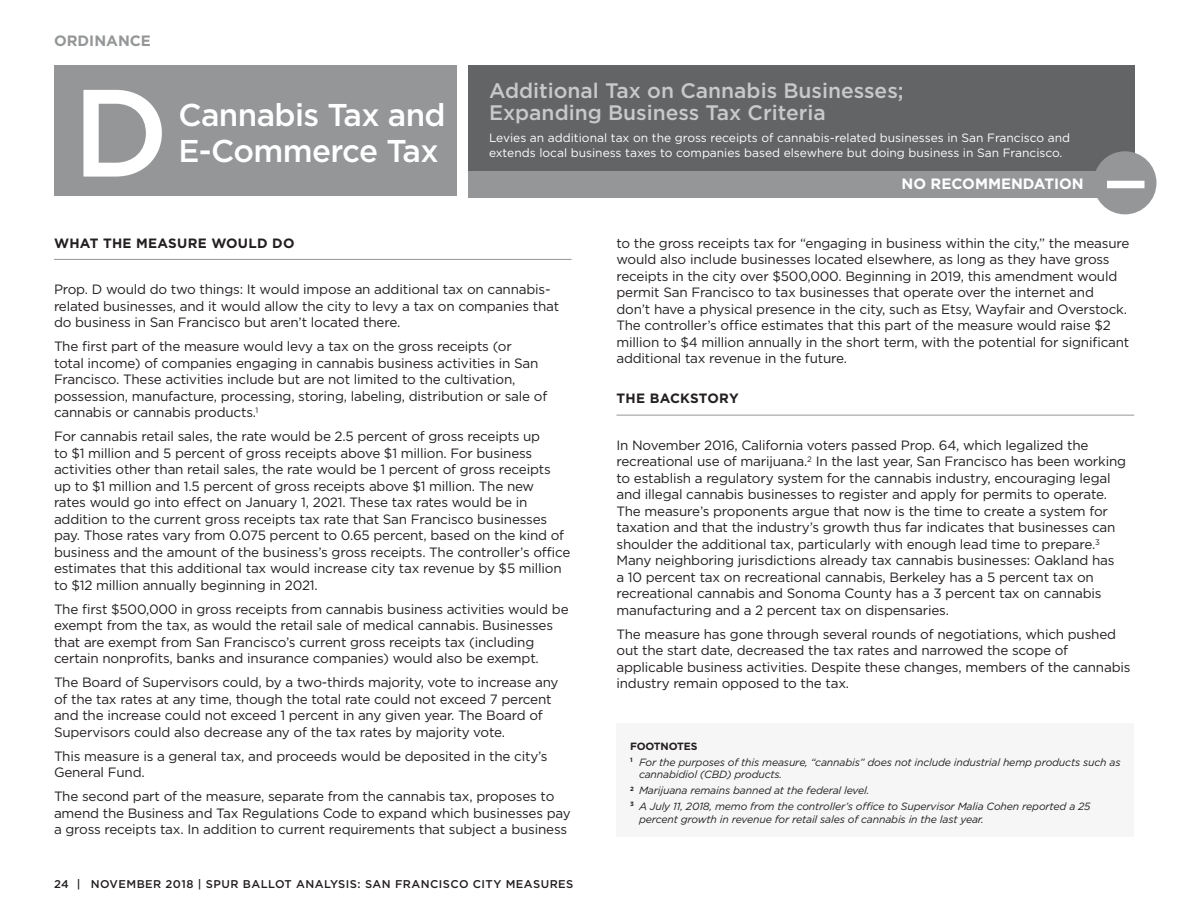
<style>
.page{position:relative;width:1188px;height:918px;background:#fff}
.page>*{position:absolute;margin:0;border:0;box-sizing:border-box;transform-origin:0 0}
.t1{font:500 123.9px "Gotham";color:#fff}
.t2{font:500 31.5px/36px "Gotham";letter-spacing:-.02em;color:#fff}
.t3{font:500 21px/22.5px "Gotham";color:#c7c9cb}
.t4{font:700 15px "Gotham";color:#fff}
.t5{font:700 15px "Gotham";color:#949698}
.t6{font:13.5px/16.5px "Gotham";letter-spacing:-.015em;color:#231f20}
.t7{font:700 13.5px "Gotham";letter-spacing:.02em;color:#231f20}
.t8{font:12px/15px "Gotham";color:#fff}
.t9{font:500 11.25px "Gotham";letter-spacing:.04em;color:#231f20}
.t10{font:italic 10.5px/15.8px "Gotham";letter-spacing:-.015em;color:#231f20}
.s1{font-weight:700;font-style:normal}
</style>
<div class="page">
<div style="left:468px;top:66px;width:666px;height:130px;background:#636466"></div>
<div style="left:54px;top:66px;width:403px;height:130px;background:#949698"></div>
<div style="left:1093px;top:151px;width:63px;height:63px;background:#949698;border-radius:50%"></div>
<div style="left:468px;top:171px;width:632px;height:27px;background:#949698"></div>
<div style="left:1107px;top:181px;width:37px;height:7px;background:#fff"></div>
<hr style="left:617px;top:415px;width:517px;height:1px;background:#949698">
<hr style="left:54px;top:259px;width:518px;height:1px;background:#949698">
<div style="left:616px;top:724px;width:518px;height:113px;background:#f6f6f7"></div>
<p class="t5" style="left:54px;top:31px;width:99px">ORDINANCE</p>
<h1 class="t1" style="left:72px;top:52px;width:98px">D</h1>
<h2 class="t2" style="left:178px;top:96px;width:269px">Cannabis Tax and<br>E-Commerce Tax</h2>
<h3 class="t3" style="left:489px;top:79px;width:416px">Additional Tax on Cannabis Businesses;<br>Expanding Business Tax Criteria</h3>
<p class="t8" style="left:489px;top:130px;width:583px">Levies an additional tax on the gross receipts of cannabis-related businesses in San Francisco and extends local business taxes to companies based elsewhere but doing business in San Francisco.</p>
<p class="t4" style="left:902px;top:174px;width:184px">NO RECOMMENDATION</p>
<p class="t7" style="left:54px;top:234px;width:242px">WHAT THE MEASURE WOULD DO</p>
<p class="t6" style="left:54px;top:281px;width:507px">Prop. D would do two things: It would impose an additional tax on cannabis&shy;related businesses, and it would allow the city to levy a tax on companies that do business in San Francisco but aren’t located there.</p>
<p class="t6" style="left:54px;top:338px;width:495px">The first part of the measure would levy a tax on the gross receipts (or<br>total income) of companies engaging in cannabis business activities in San Francisco. These activities include but are not limited to the cultivation, possession, manufacture, processing, storing, labeling, distribution or sale of cannabis or cannabis products.<sup>1</sup></p>
<p class="t6" style="left:54px;top:428px;width:518px">For cannabis retail sales, the rate would be 2.5 percent of gross receipts up<br>to $1 million and 5 percent of gross receipts above $1 million. For business activities other than retail sales, the rate would be 1 percent of gross receipts up to $1 million and 1.5 percent of gross receipts above $1 million. The new<br>rates would go into effect on January 1, 2021. These tax rates would be in addition to the current gross receipts tax rate that San Francisco businesses pay. Those rates vary from 0.075 percent to 0.65 percent, based on the kind of business and the amount of the business’s gross receipts. The controller’s office estimates that this additional tax would increase city tax revenue by $5 million to $12 million annually beginning in 2021.</p>
<p class="t6" style="left:54px;top:600px;width:516px">The first $500,000 in gross receipts from cannabis business activities would be exempt from the tax, as would the retail sale of medical cannabis. Businesses that are exempt from San Francisco’s current gross receipts tax (including certain nonprofits, banks and insurance companies) would also be exempt.</p>
<p class="t6" style="left:54px;top:674px;width:506px">The Board of Supervisors could, by a two-thirds majority, vote to increase any of the tax rates at any time, though the total rate could not exceed 7 percent and the increase could not exceed 1 percent in any given year. The Board of Supervisors could also decrease any of the tax rates by majority vote.</p>
<p class="t6" style="left:54px;top:747px;width:495px">This measure is a general tax, and proceeds would be deposited in the city’s<br>General Fund.</p>
<p class="t6" style="left:54px;top:788px;width:518px">The second part of the measure, separate from the cannabis tax, proposes to amend the Business and Tax Regulations Code to expand which businesses pay a gross receipts tax. In addition to current requirements that subject a business</p>
<p class="t9" style="left:54px;top:877px;width:28px">24 |</p>
<p class="t9" style="left:91px;top:877px;width:484px">NOVEMBER 2018 | SPUR BALLOT ANALYSIS: SAN FRANCISCO CITY MEASURES</p>
<p class="t6" style="left:617px;top:234px;width:514px">to the gross receipts tax for “engaging in business within the city,” the measure would also include businesses located elsewhere, as long as they have gross receipts in the city over $500,000. Beginning in 2019, this amendment would permit San Francisco to tax businesses that operate over the internet and don’t have a physical presence in the city, such as Etsy, Wayfair and Overstock.<br>The controller’s office estimates that this part of the measure would raise $2 million to $4 million annually in the short term, with the potential for significant additional tax revenue in the future.</p>
<p class="t7" style="left:617px;top:390px;width:124px">THE BACKSTORY</p>
<p class="t6" style="left:616px;top:437px;width:511px">In November 2016, California voters passed Prop. 64, which legalized the recreational use of marijuana.<sup>2</sup> In the last year, San Francisco has been working to establish a regulatory system for the cannabis industry, encouraging legal and illegal cannabis businesses to register and apply for permits to operate.<br>The measure’s proponents argue that now is the time to create a system for taxation and that the industry’s growth thus far indicates that businesses can shoulder the additional tax, particularly with enough lead time to prepare.<sup>3<br></sup>Many neighboring jurisdictions already tax cannabis businesses: Oakland has<br>a 10 percent tax on recreational cannabis, Berkeley has a 5 percent tax on recreational cannabis and Sonoma County has a 3 percent tax on cannabis manufacturing and a 2 percent tax on dispensaries.</p>
<p class="t6" style="left:616px;top:626px;width:516px">The measure has gone through several rounds of negotiations, which pushed out the start date, decreased the tax rates and narrowed the scope of applicable business activities. Despite these changes, members of the cannabis industry remain opposed to the tax.</p>
<p class="t10" style="left:630px;top:738px;width:492px"><span class="s1">FOOTNOTES<br></span><sup>1</sup> For the purposes of this measure, “cannabis” does not include industrial hemp products such as</p>
<p class="t10" style="left:630px;top:767px;width:462px;text-indent:9px">cannabidiol (CBD) products.<br><sup>2</sup> Marijuana remains banned at the federal level.<br><sup>3</sup> A July 11, 2018, memo from the controller’s office to Supervisor Malia Cohen reported a 25</p>
<p class="t10" style="left:639px;top:811px;width:346px">percent growth in revenue for retail sales of cannabis in the last year.</p>
</div>
